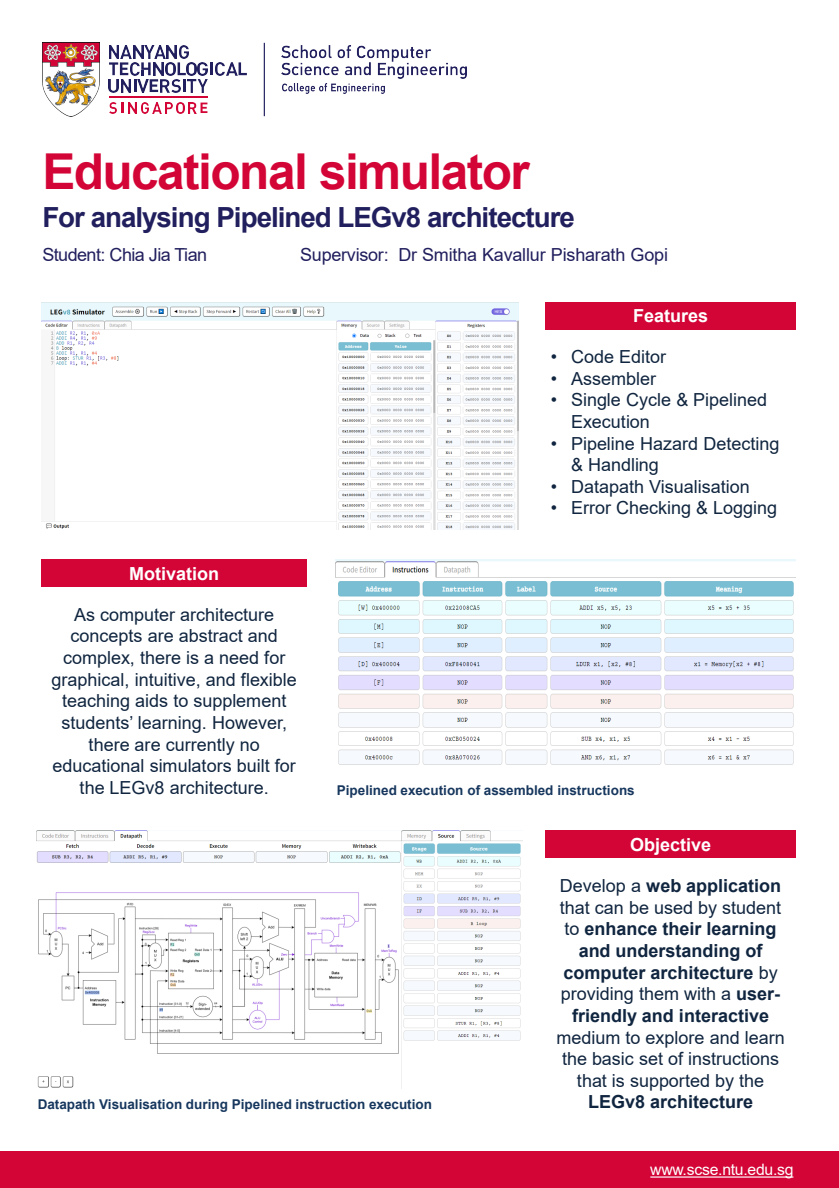
<style>
.page{position:relative;width:839px;height:1188px;background:#fff}
.page>*{position:absolute;margin:0;border:0;box-sizing:border-box;transform-origin:0 0}
.t1{font:700 49.5px "Arial";letter-spacing:-.03em;color:#d30536}
.t2{font:700 27.75px "Arial";letter-spacing:-.035em;color:#211f5d}
.t3{font:18px/21.6px "Arial";color:#10253f;text-align:center}
.t4{font:18px "Arial";letter-spacing:-.01em;color:#211f5d}
.t5{font:700 18px "Arial";color:#fff}
.t6{font:18px "Arial";letter-spacing:-.03em;color:#211f5d}
.t7{font:15.75px "Arial";letter-spacing:-.015em;color:#fff}
.t8{font:700 13.5px "Arial";color:#17375e}
.s1{font-weight:700}
</style>
<div class="page">
<img style="left:42px;top:43px;width:57px;height:73px">
<img style="left:216px;top:62px;width:21px;height:13px">
<svg style="left:238px;top:62px;width:9px;height:13px"></svg>
<svg style="left:109px;top:45px;width:104px;height:47px"></svg>
<img style="left:187px;top:79px;width:20px;height:13px">
<hr style="left:109px;top:97px;width:98px;height:1px;background:#d30536">
<svg style="left:109px;top:102px;width:98px;height:11px"></svg>
<img style="left:282px;top:83px;width:103px;height:10px">
<img style="left:282px;top:45px;width:185px;height:34px">
<hr style="left:264px;top:43px;width:1px;height:73px;background:#211f5d">
<div style="left:0;top:1151px;width:839px;height:36px;background:#d30536"></div>
<svg style="left:650px;top:1176px;width:143px;height:1px"></svg>
<img style="left:42px;top:302px;width:476px;height:227px">
<div style="left:42px;top:559px;width:265px;height:27px;background:#d30536"></div>
<div style="left:545px;top:302px;width:251px;height:27px;background:#d30536"></div>
<img style="left:335px;top:559px;width:460px;height:206px">
<div style="left:545px;top:830px;width:250px;height:27px;background:#d30536"></div>
<img style="left:37px;top:830px;width:486px;height:258px">
<h1 class="t1" style="left:42px;top:137px;width:489px">Educational simulator</h1>
<p class="t2" style="left:42px;top:197px;width:534px">For analysing Pipelined LEGv8 architecture</p>
<p class="t6" style="left:42px;top:242px;width:166px">Student: Chia Jia Tian</p>
<p class="t4" style="left:300px;top:242px;width:369px">Supervisor: Dr Smitha Kavallur Pisharath Gopi</p>
<p class="t5" style="left:129px;top:560px;width:92px">Motivation</p>
<p class="t3" style="left:52px;top:603px;width:247px">As computer architecture concepts are abstract and complex, there is a need for graphical, intuitive, and flexible teaching aids to supplement students’ learning. However, there are currently no educational simulators built for the LEGv8 architecture.</p>
<p class="t5" style="left:633px;top:303px;width:76px">Features</p>
<p class="t3" style="left:550px;top:346px;width:117px">• Code Editor</p>
<p class="t3" style="left:550px;top:367px;width:107px">• Assembler</p>
<p class="t3" style="left:571px;top:389px;width:197px;text-align:left;text-indent:-20px">• Single Cycle &amp; Pipelined<br>Execution</p>
<p class="t3" style="left:571px;top:432px;width:210px;text-align:left;text-indent:-20px">• Pipeline Hazard Detecting &amp; Handling</p>
<p class="t3" style="left:550px;top:475px;width:200px">• Datapath Visualisation</p>
<p class="t3" style="left:550px;top:497px;width:228px">• Error Checking &amp; Logging</p>
<p class="t8" style="left:337px;top:780px;width:299px">Pipelined execution of assembled instructions</p>
<p class="t8" style="left:38px;top:1094px;width:396px">Datapath Visualisation during Pipelined instruction execution</p>
<p class="t5" style="left:630px;top:831px;width:83px">Objective</p>
<p class="t3" style="left:556px;top:874px;width:230px">Develop a <span class="s1">web application </span>that can be used by student to <span class="s1">enhance their learning and understanding of computer architecture</span> by providing them with a <span class="s1">user&shy;friendly and interactive </span>medium to explore and learn the basic set of instructions that is supported by the<br><span class="s1">LEGv8 architecture</span></p>
<p class="t7" style="left:650px;top:1158px;width:145px">www.scse.ntu.edu.sg</p>
</div>
